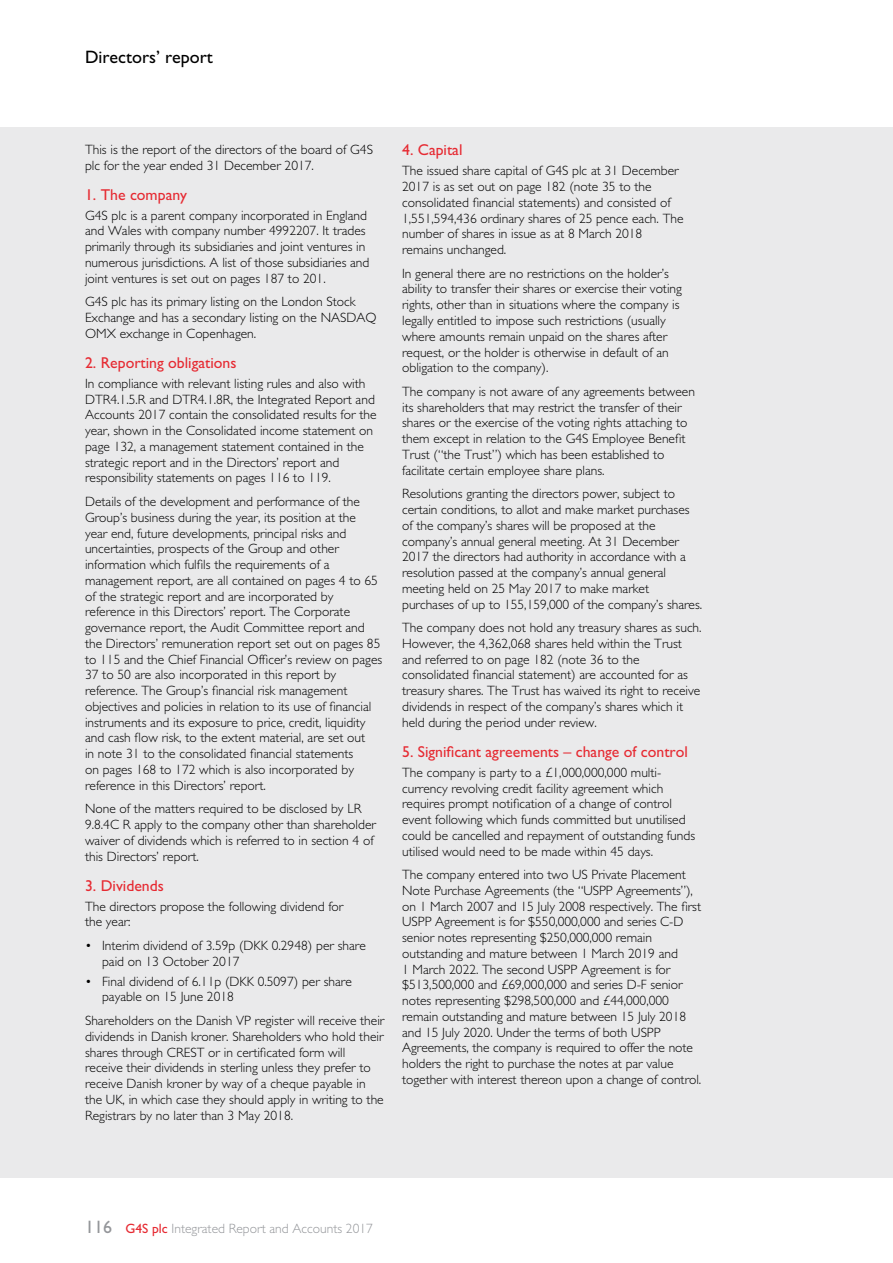
<style>
.page{position:relative;width:893px;height:1263px;background:#fff}
.page>*{position:absolute;margin:0;border:0;box-sizing:border-box;transform-origin:0 0}
.t1{font:18px "Gill Sans Std";color:#000}
.t2{font:15.75px "Gill Sans Std";color:#e62a32}
.t3{font:300 13.5px/15.8px "Gill Sans Std";color:#000}
.t4{font:300 13.5px "Gill Sans Std";color:#94969a}
.s1{font-weight:400;font-size:18px}
.s2{font-weight:400;color:#e62a32}
</style>
<div class="page">
<div style="left:0;top:128px;width:893px;height:1050px;background:#eaeaeb"></div>
<h3 class="t1" style="left:85px;top:47px;width:129px">Directors’ report</h3>
<p class="t3" style="left:85px;top:142px;width:289px">This is the report of the directors of the board of G4S plc for the year ended 31 December 2017.</p>
<p class="t2" style="left:85px;top:185px;width:104px">1. The company</p>
<p class="t3" style="left:85px;top:207px;width:286px">G4S plc is a parent company incorporated in England and Wales with company number 4992207. It trades primarily through its subsidiaries and joint ventures in numerous jurisdictions. A list of those subsidiaries and joint ventures is set out on pages 187 to 201.</p>
<p class="t3" style="left:85px;top:294px;width:293px">G4S plc has its primary listing on the London Stock<br>Exchange and has a secondary listing on the NASDAQ<br>OMX exchange in Copenhagen.</p>
<p class="t2" style="left:85px;top:354px;width:153px">2. Reporting obligations</p>
<p class="t3" style="left:85px;top:376px;width:293px">In compliance with relevant listing rules and also with DTR4.1.5.R and DTR4.1.8R, the Integrated Report and Accounts 2017 contain the consolidated results for the year, shown in the Consolidated income statement on page 132, a management statement contained in the strategic report and in the Directors’ report and responsibility statements on pages 116 to 119.</p>
<p class="t3" style="left:85px;top:494px;width:299px">Details of the development and performance of the Group’s business during the year, its position at the<br>year end, future developments, principal risks and uncertainties, prospects of the Group and other information which fulfls the requirements of a management report, are all contained on pages 4 to 65 of the strategic report and are incorporated by reference in this Directors’ report. The Corporate governance report, the Audit Committee report and the Directors’ remuneration report set out on pages 85 to 115 and the Chief Financial Offcer’s review on pages 37 to 50 are also incorporated in this report by reference. The Group’s fnancial risk management objectives and policies in relation to its use of fnancial instruments and its exposure to price, credit, liquidity and cash fow risk, to the extent material, are set out<br>in note 31 to the consolidated fnancial statements<br>on pages 168 to 172 which is also incorporated by reference in this Directors’ report.</p>
<p class="t3" style="left:85px;top:801px;width:292px">None of the matters required to be disclosed by LR 9.8.4C R apply to the company other than shareholder waiver of dividends which is referred to in section 4 of this Directors’ report.</p>
<p class="t2" style="left:85px;top:876px;width:80px">3. Dividends</p>
<p class="t3" style="left:85px;top:898px;width:260px">The directors propose the following dividend for the year:</p>
<p class="t3" style="left:102px;top:938px;width:265px;text-indent:-17px">• Interim dividend of 3.59p (DKK 0.2948) per share paid on 13 October 2017</p>
<p class="t3" style="left:102px;top:973px;width:251px;text-indent:-17px">• Final dividend of 6.11p (DKK 0.5097) per share payable on 15 June 2018</p>
<p class="t3" style="left:85px;top:1013px;width:301px">Shareholders on the Danish VP register will receive their dividends in Danish kroner. Shareholders who hold their shares through CREST or in certifcated form will receive their dividends in sterling unless they prefer to receive Danish kroner by way of a cheque payable in the UK, in which case they should apply in writing to the Registrars by no later than 3 May 2018.</p>
<p class="t2" style="left:402px;top:141px;width:62px">4. Capital</p>
<p class="t3" style="left:402px;top:163px;width:283px">The issued share capital of G4S plc at 31 December 2017 is as set out on page 182 (note 35 to the consolidated fnancial statements) and consisted of 1,551,594,436 ordinary shares of 25 pence each. The number of shares in issue as at 8 March 2018 remains unchanged.</p>
<p class="t3" style="left:402px;top:265px;width:281px">In general there are no restrictions on the holder’s ability to transfer their shares or exercise their voting rights, other than in situations where the company is legally entitled to impose such restrictions (usually where amounts remain unpaid on the shares after request, or the holder is otherwise in default of an obligation to the company).</p>
<p class="t3" style="left:402px;top:384px;width:294px">The company is not aware of any agreements between its shareholders that may restrict the transfer of their shares or the exercise of the voting rights attaching to them except in relation to the G4S Employee Beneft Trust (“the Trust”) which has been established to facilitate certain employee share plans.</p>
<p class="t3" style="left:402px;top:486px;width:301px">Resolutions granting the directors power, subject to certain conditions, to allot and make market purchases of the company’s shares will be proposed at the company’s annual general meeting. At 31 December 2017 the directors had authority in accordance with a resolution passed at the company’s annual general meeting held on 25 May 2017 to make market purchases of up to 155,159,000 of the company’s shares.</p>
<p class="t3" style="left:402px;top:620px;width:301px">The company does not hold any treasury shares as such.<br>However, the 4,362,068 shares held within the Trust and referred to on page 182 (note 36 to the consolidated fnancial statement) are accounted for as treasury shares. The Trust has waived its right to receive dividends in respect of the company’s shares which it held during the period under review.</p>
<p class="t2" style="left:402px;top:742px;width:287px">5. Signifcant agreements – change of control</p>
<p class="t3" style="left:402px;top:764px;width:294px">The company is party to a £1,000,000,000 multi&shy;currency revolving credit facility agreement which requires prompt notifcation of a change of control event following which funds committed but unutilised could be cancelled and repayment of outstanding funds utilised would need to be made within 45 days.</p>
<p class="t3" style="left:402px;top:867px;width:301px">The company entered into two US Private Placement Note Purchase Agreements (the “USPP Agreements”), on 1 March 2007 and 15 July 2008 respectively. The frst USPP Agreement is for $550,000,000 and series C-D senior notes representing $250,000,000 remain outstanding and mature between 1 March 2019 and<br>1 March 2022. The second USPP Agreement is for $513,500,000 and £69,000,000 and series D-F senior notes representing $298,500,000 and £44,000,000 remain outstanding and mature between 15 July 2018 and 15 July 2020. Under the terms of both USPP Agreements, the company is required to offer the note holders the right to purchase the notes at par value together with interest thereon upon a change of control.</p>
<p class="t4" style="left:85px;top:1220px;width:289px"><span class="s1">116</span> <span class="s2">G4S plc</span> Integrated Report and Accounts 2017</p>
</div>
